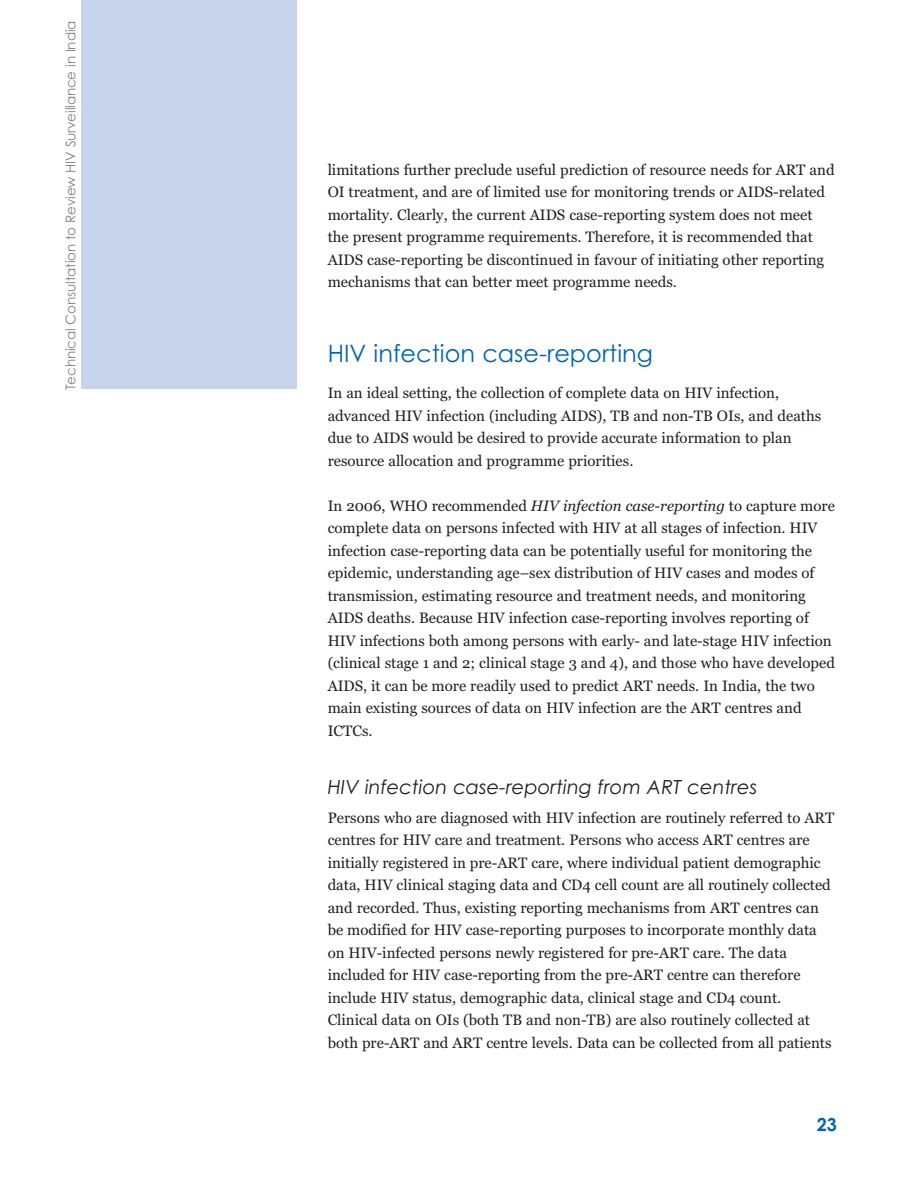
<style>
.page{position:relative;width:918px;height:1188px;background:#fff}
.page>*{position:absolute;margin:0;border:0;box-sizing:border-box;transform-origin:0 0}
.t1{font:24px "Century Gothic";color:#0066b3}
.t2{font:italic 19.5px "Century Gothic";color:#231f20}
.t3{font:700 18px "Century Gothic";color:#0066b3}
.t4{font:15px/22.5px "Georgia";color:#231f20}
.t5{font:13.5px "Century Gothic";letter-spacing:-.01em;color:#808285}
.s1{font-style:italic}
</style>
<div class="page">
<div style="left:81px;top:0;width:216px;height:389px;background:#c7d2eb"></div>
<p class="t5" style="left:66px;top:390px;width:371px;rotate:-90deg">Technical Consultation to Review HIV Surveillance in India</p>
<p class="t4" style="left:328px;top:160px;width:508px">limitations further preclude useful prediction of resource needs for ART and OI treatment, and are of limited use for monitoring trends or AIDS-related mortality. Clearly, the current AIDS case-reporting system does not meet the present programme requirements. Therefore, it is recommended that AIDS case-reporting be discontinued in favour of initiating other reporting mechanisms that can better meet programme needs.</p>
<h1 class="t1" style="left:328px;top:345px;width:327px">HIV infection case-reporting</h1>
<p class="t4" style="left:328px;top:383px;width:495px">In an ideal setting, the collection of complete data on HIV infection, advanced HIV infection (including AIDS), TB and non-TB OIs, and deaths due to AIDS would be desired to provide accurate information to plan resource allocation and programme priorities.</p>
<p class="t4" style="left:328px;top:496px;width:509px">In 2006, WHO recommended <span class="s1">HIV infection case-reporting</span> to capture more complete data on persons infected with HIV at all stages of infection. HIV infection case-reporting data can be potentially useful for monitoring the epidemic, understanding age–sex distribution of HIV cases and modes of transmission, estimating resource and treatment needs, and monitoring AIDS deaths. Because HIV infection case-reporting involves reporting of HIV infections both among persons with early- and late-stage HIV infection (clinical stage 1 and 2; clinical stage 3 and 4), and those who have developed AIDS, it can be more readily used to predict ART needs. In India, the two main existing sources of data on HIV infection are the ART centres and ICTCs.</p>
<h2 class="t2" style="left:328px;top:780px;width:431px">HIV infection case-reporting from ART centres</h2>
<p class="t4" style="left:328px;top:808px;width:508px">Persons who are diagnosed with HIV infection are routinely referred to ART centres for HIV care and treatment. Persons who access ART centres are initially registered in pre-ART care, where individual patient demographic data, HIV clinical staging data and CD4 cell count are all routinely collected and recorded. Thus, existing reporting mechanisms from ART centres can be modified for HIV case-reporting purposes to incorporate monthly data on HIV-infected persons newly registered for pre-ART care. The data included for HIV case-reporting from the pre-ART centre can therefore include HIV status, demographic data, clinical stage and CD4 count.<br>Clinical data on OIs (both TB and non-TB) are also routinely collected at both pre-ART and ART centre levels. Data can be collected from all patients</p>
<p class="t3" style="left:817px;top:1117px;width:22px">23</p>
</div>
